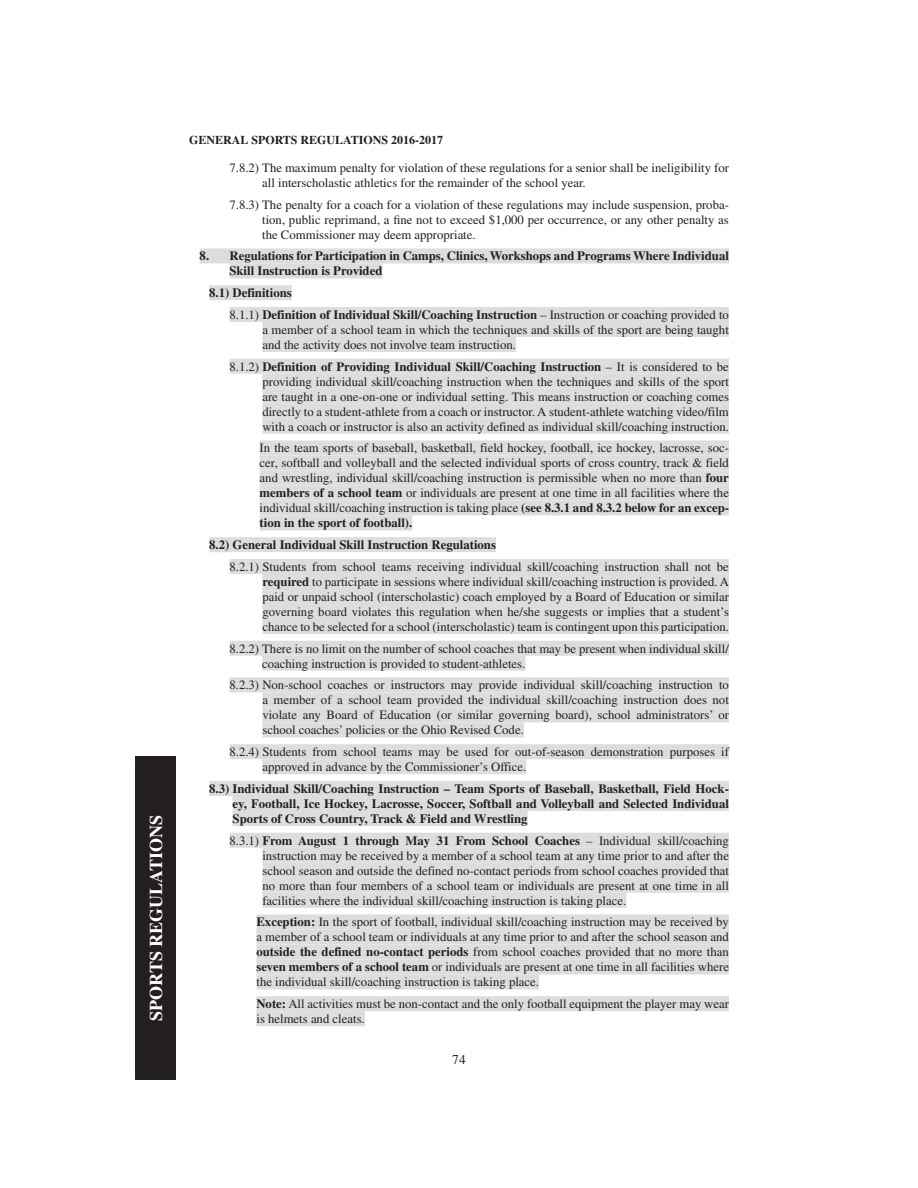
<style>
.page{position:relative;width:918px;height:1188px;background:#fff}
.page>*{position:absolute;margin:0;border:0;box-sizing:border-box;transform-origin:0 0}
.t1{font:700 18px "Times";color:#fff}
.t2{font:13.5px "Times";color:#231f20}
.t3{font:12.75px/15px "Times";color:#231f20;text-align:justify}
.t4{font:700 12.75px/15px "Times";color:#231f20}
.t5{font:700 12px "Times";color:#231f20}
.s1{font-weight:400}
.s2{font-weight:700}
</style>
<div class="page">
<div style="left:135px;top:756px;width:41px;height:324px;background:#231f20"></div>
<div style="left:200px;top:248px;width:529px;height:15px;background:#dcddde"></div>
<div style="left:230px;top:263px;width:153px;height:15px;background:#dcddde"></div>
<div style="left:209px;top:285px;width:83px;height:15px;background:#dcddde"></div>
<div style="left:230px;top:307px;width:499px;height:15px;background:#dcddde"></div>
<div style="left:262px;top:322px;width:467px;height:15px;background:#dcddde"></div>
<div style="left:262px;top:337px;width:254px;height:15px;background:#dcddde"></div>
<div style="left:230px;top:359px;width:499px;height:15px;background:#dcddde"></div>
<div style="left:262px;top:374px;width:467px;height:15px;background:#dcddde"></div>
<div style="left:262px;top:389px;width:467px;height:15px;background:#dcddde"></div>
<div style="left:262px;top:404px;width:467px;height:15px;background:#dcddde"></div>
<div style="left:262px;top:419px;width:467px;height:15px;background:#dcddde"></div>
<div style="left:260px;top:440px;width:469px;height:15px;background:#dcddde"></div>
<div style="left:260px;top:455px;width:469px;height:15px;background:#dcddde"></div>
<div style="left:260px;top:470px;width:469px;height:15px;background:#dcddde"></div>
<div style="left:260px;top:485px;width:469px;height:15px;background:#dcddde"></div>
<div style="left:260px;top:500px;width:469px;height:15px;background:#dcddde"></div>
<div style="left:260px;top:515px;width:152px;height:15px;background:#dcddde"></div>
<div style="left:209px;top:537px;width:287px;height:15px;background:#dcddde"></div>
<div style="left:230px;top:559px;width:499px;height:15px;background:#dcddde"></div>
<div style="left:262px;top:574px;width:467px;height:15px;background:#dcddde"></div>
<div style="left:262px;top:589px;width:467px;height:15px;background:#dcddde"></div>
<div style="left:262px;top:604px;width:467px;height:15px;background:#dcddde"></div>
<div style="left:262px;top:619px;width:467px;height:15px;background:#dcddde"></div>
<div style="left:230px;top:641px;width:499px;height:15px;background:#dcddde"></div>
<div style="left:262px;top:656px;width:263px;height:15px;background:#dcddde"></div>
<div style="left:230px;top:677px;width:499px;height:15px;background:#dcddde"></div>
<div style="left:262px;top:692px;width:467px;height:15px;background:#dcddde"></div>
<div style="left:262px;top:707px;width:467px;height:15px;background:#dcddde"></div>
<div style="left:262px;top:722px;width:262px;height:15px;background:#dcddde"></div>
<div style="left:230px;top:744px;width:499px;height:15px;background:#dcddde"></div>
<div style="left:262px;top:759px;width:264px;height:15px;background:#dcddde"></div>
<div style="left:209px;top:781px;width:520px;height:15px;background:#dcddde"></div>
<div style="left:233px;top:796px;width:496px;height:15px;background:#dcddde"></div>
<div style="left:233px;top:811px;width:295px;height:15px;background:#dcddde"></div>
<div style="left:230px;top:833px;width:499px;height:15px;background:#dcddde"></div>
<div style="left:262px;top:848px;width:467px;height:15px;background:#dcddde"></div>
<div style="left:262px;top:863px;width:467px;height:15px;background:#dcddde"></div>
<div style="left:262px;top:878px;width:467px;height:15px;background:#dcddde"></div>
<div style="left:262px;top:893px;width:364px;height:15px;background:#dcddde"></div>
<div style="left:256px;top:914px;width:473px;height:15px;background:#dcddde"></div>
<div style="left:256px;top:929px;width:473px;height:15px;background:#dcddde"></div>
<div style="left:256px;top:944px;width:473px;height:15px;background:#dcddde"></div>
<div style="left:256px;top:959px;width:473px;height:15px;background:#dcddde"></div>
<div style="left:256px;top:974px;width:283px;height:15px;background:#dcddde"></div>
<div style="left:256px;top:996px;width:473px;height:15px;background:#dcddde"></div>
<div style="left:256px;top:1011px;width:109px;height:15px;background:#dcddde"></div>
<h1 class="t1" style="left:150px;top:1021px;width:207px;rotate:-90deg">SPORTS REGULATIONS</h1>
<p class="t5" style="left:189px;top:136px;width:256px">GENERAL SPORTS REGULATIONS 2016-2017</p>
<p class="t3" style="left:262px;top:161px;width:468px;text-indent:-33px">7.8.2) The maximum penalty for violation of these regulations for a senior shall be ineligibility for all interscholastic athletics for the remainder of the school year.</p>
<p class="t3" style="left:262px;top:198px;width:468px;text-indent:-33px">7.8.3) The penalty for a coach for a violation of these regulations may include suspension, proba&shy;tion, public reprimand, a fine not to exceed $1,000 per occurrence, or any other penalty as the Commissioner may deem appropriate.</p>
<p class="t4" style="left:229px;top:250px;width:501px;text-indent:-30px">8. Regulations for Participation in Camps, Clinics, Workshops and Programs Where Individual<br>Skill Instruction is Provided</p>
<p class="t4" style="left:229px;top:283px;width:501px;line-height:21.8px;text-indent:-20px">8.1) Definitions<br><span class="s1">8.1.1)</span> Definition of Individual Skill/Coaching Instruction <span class="s1">– Instruction or coaching provided to</span></p>
<p class="t3" style="left:262px;top:323px;width:468px">a member of a school team in which the techniques and skills of the sport are being taught and the activity does not involve team instruction.</p>
<p class="t3" style="left:262px;top:360px;width:468px;text-indent:-33px">8.1.2) <span class="s2">Definition of Providing Individual Skill/Coaching Instruction</span> – It is considered to be providing individual skill/coaching instruction when the techniques and skills of the sport are taught in a one-on-one or individual setting. This means instruction or coaching comes directly to a student-athlete from a coach or instructor. A student-athlete watching video/film with a coach or instructor is also an activity defined as individual skill/coaching instruction.</p>
<p class="t3" style="left:260px;top:442px;width:471px">In the team sports of baseball, basketball, field hockey, football, ice hockey, lacrosse, soc&shy;cer, softball and volleyball and the selected individual sports of cross country, track &amp; field and wrestling, individual skill/coaching instruction is permissible when no more than <span class="s2">four members of a school team</span> or individuals are present at one time in all facilities where the individual skill/coaching instruction is taking place <span class="s2">(see 8.3.1 and 8.3.2 below for an excep&shy;tion in the sport of football).</span></p>
<p class="t4" style="left:209px;top:538px;width:288px">8.2) General Individual Skill Instruction Regulations</p>
<p class="t3" style="left:262px;top:560px;width:468px;text-indent:-33px">8.2.1) Students from school teams receiving individual skill/coaching instruction shall not be <span class="s2">required</span> to participate in sessions where individual skill/coaching instruction is provided. A paid or unpaid school (interscholastic) coach employed by a Board of Education or similar governing board violates this regulation when he/she suggests or implies that a student’s chance to be selected for a school (interscholastic) team is contingent upon this participation.</p>
<p class="t3" style="left:262px;top:642px;width:468px;text-indent:-33px">8.2.2) There is no limit on the number of school coaches that may be present when individual skill/ coaching instruction is provided to student-athletes.</p>
<p class="t3" style="left:262px;top:679px;width:468px;text-indent:-33px">8.2.3) Non-school coaches or instructors may provide individual skill/coaching instruction to a member of a school team provided the individual skill/coaching instruction does not violate any Board of Education (or similar governing board), school administrators’ or school coaches’ policies or the Ohio Revised Code.</p>
<p class="t3" style="left:262px;top:746px;width:468px;text-indent:-33px">8.2.4) Students from school teams may be used for out-of-season demonstration purposes if approved in advance by the Commissioner’s Office.</p>
<p class="t4" style="left:233px;top:782px;width:498px;text-align:justify;text-indent:-23px">8.3) Individual Skill/Coaching Instruction – Team Sports of Baseball, Basketball, Field Hock&shy;ey, Football, Ice Hockey, Lacrosse, Soccer, Softball and Volleyball and Selected Individual Sports of Cross Country, Track &amp; Field and Wrestling</p>
<p class="t3" style="left:262px;top:834px;width:468px;text-indent:-33px">8.3.1) <span class="s2">From August 1 through May 31 From School Coaches</span> – Individual skill/coaching instruction may be received by a member of a school team at any time prior to and after the school season and outside the defined no-contact periods from school coaches provided that no more than four members of a school team or individuals are present at one time in all facilities where the individual skill/coaching instruction is taking place.</p>
<p class="t3" style="left:256px;top:916px;width:474px"><span class="s2">Exception:</span> In the sport of football, individual skill/coaching instruction may be received by a member of a school team or individuals at any time prior to and after the school season and <span class="s2">outside the defined no-contact periods</span> from school coaches provided that no more than <span class="s2">seven members of a school team</span> or individuals are present at one time in all facilities where the individual skill/coaching instruction is taking place.</p>
<p class="t3" style="left:256px;top:997px;width:474px"><span class="s2">Note:</span> All activities must be non-contact and the only football equipment the player may wear is helmets and cleats.</p>
<p class="t2" style="left:452px;top:1054px;width:15px">74</p>
</div>
